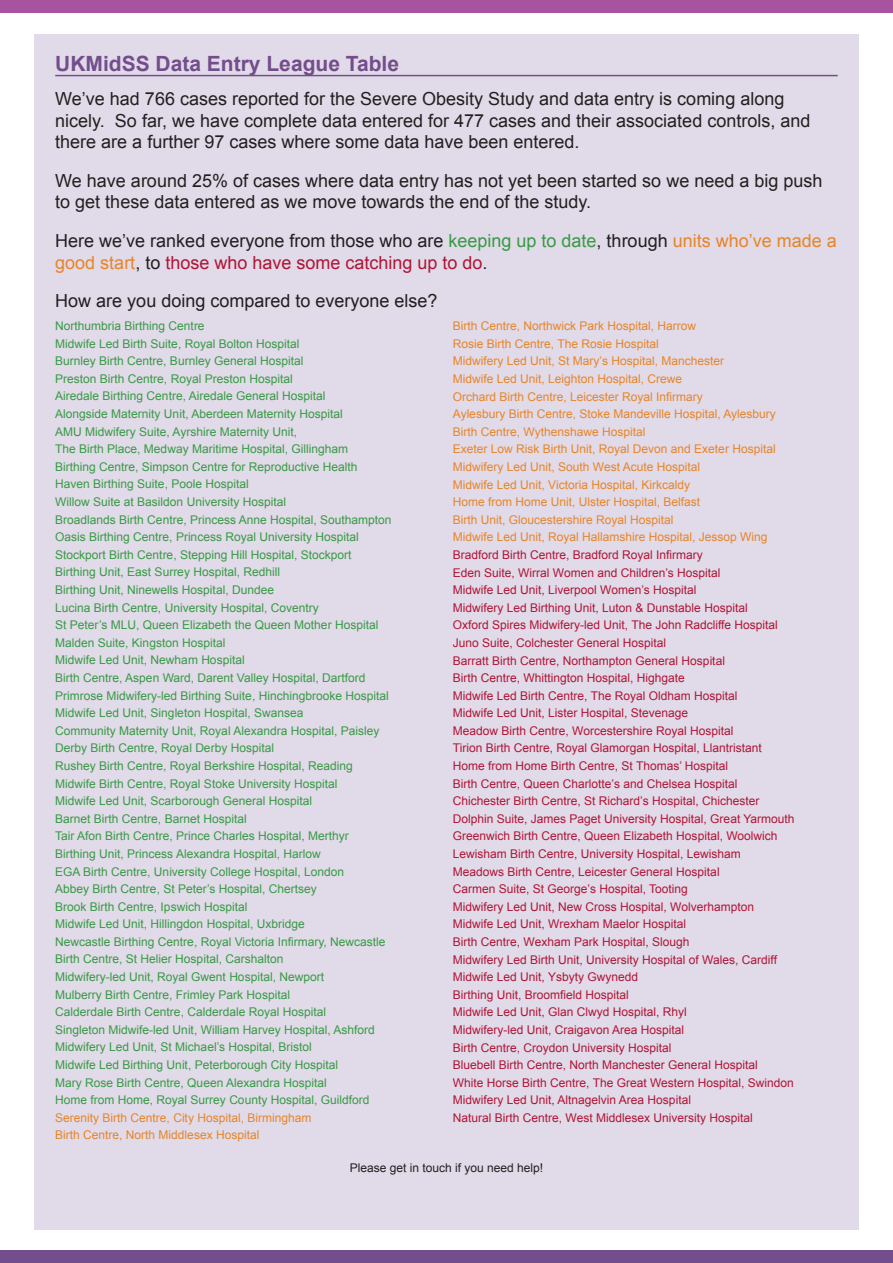
<style>
.page{position:relative;width:893px;height:1263px;background:#fff}
.page>*{position:absolute;margin:0;border:0;box-sizing:border-box;transform-origin:0 0}
.t1{font:700 21px "Arial";color:#744d8c}
.t2{font:18px/21.6px "Arial";color:#231f20}
.t3{font:12px/17.5px "Arial";color:#379a45}
.t4{font:12px/17.5px "Arial";color:#af1536}
.t5{font:12px/17.5px "Arial";color:#e6852a}
.t6{font:12px "Arial";color:#231f20}
.s1{color:#379a45}
.s2{color:#e6852a}
.s3{color:#af1536}
</style>
<div class="page">
<div style="left:0;top:1250px;width:893px;height:13px;background:#744d8c"></div>
<div style="left:0;top:0;width:893px;height:13px;background:#a952a0"></div>
<div style="left:34px;top:34px;width:825px;height:1195px;background:#e1dae8"></div>
<hr style="left:55px;top:75px;width:783px;height:1px;background:#744d8c">
<h1 class="t1" style="left:55px;top:49px;width:345px">UKMidSS Data Entry League Table</h1>
<p class="t2" style="left:55px;top:88px;width:757px">We’ve had 766 cases reported for the Severe Obesity Study and data entry is coming along nicely. So far, we have complete data entered for 477 cases and their associated controls, and there are a further 97 cases where some data have been entered.</p>
<h2 class="t2" style="left:55px;top:170px;width:769px">We have around 25% of cases where data entry has not yet been started so we need a big push to get these data entered as we move towards the end of the study.</h2>
<h2 class="t2" style="left:55px;top:230px;width:783px">Here we’ve ranked everyone from those who are <span class="s1">keeping up to date</span>, through <span class="s2">units who’ve made a good start</span>, to <span class="s3">those who have some catching up to do</span>.</h2>
<h2 class="t2" style="left:55px;top:290px;width:384px">How are you doing compared to everyone else?</h2>
<p class="t3" style="left:55px;top:317px;width:338px">Northumbria Birthing Centre<br>Midwife Led Birth Suite, Royal Bolton Hospital<br>Burnley Birth Centre, Burnley General Hospital<br>Preston Birth Centre, Royal Preston Hospital<br>Airedale Birthing Centre, Airedale General Hospital<br>Alongside Maternity Unit, Aberdeen Maternity Hospital<br>AMU Midwifery Suite, Ayrshire Maternity Unit,<br>The Birth Place, Medway Maritime Hospital, Gillingham Birthing Centre, Simpson Centre for Reproductive Health Haven Birthing Suite, Poole Hospital<br>Willow Suite at Basildon University Hospital<br>Broadlands Birth Centre, Princess Anne Hospital, Southampton Oasis Birthing Centre, Princess Royal University Hospital Stockport Birth Centre, Stepping Hill Hospital, Stockport Birthing Unit, East Surrey Hospital, Redhill<br>Birthing Unit, Ninewells Hospital, Dundee<br>Lucina Birth Centre, University Hospital, Coventry<br>St Peter’s MLU, Queen Elizabeth the Queen Mother Hospital Malden Suite, Kingston Hospital<br>Midwife Led Unit, Newham Hospital<br>Birth Centre, Aspen Ward, Darent Valley Hospital, Dartford Primrose Midwifery-led Birthing Suite, Hinchingbrooke Hospital Midwife Led Unit, Singleton Hospital, Swansea<br>Community Maternity Unit, Royal Alexandra Hospital, Paisley Derby Birth Centre, Royal Derby Hospital<br>Rushey Birth Centre, Royal Berkshire Hospital, Reading Midwife Birth Centre, Royal Stoke University Hospital<br>Midwife Led Unit, Scarborough General Hospital<br>Barnet Birth Centre, Barnet Hospital<br>Tair Afon Birth Centre, Prince Charles Hospital, Merthyr Birthing Unit, Princess Alexandra Hospital, Harlow<br>EGA Birth Centre, University College Hospital, London<br>Abbey Birth Centre, St Peter’s Hospital, Chertsey<br>Brook Birth Centre, Ipswich Hospital<br>Midwife Led Unit, Hillingdon Hospital, Uxbridge<br>Newcastle Birthing Centre, Royal Victoria Infirmary, Newcastle Birth Centre, St Helier Hospital, Carshalton<br>Midwifery-led Unit, Royal Gwent Hospital, Newport<br>Mulberry Birth Centre, Frimley Park Hospital<br>Calderdale Birth Centre, Calderdale Royal Hospital<br>Singleton Midwife-led Unit, William Harvey Hospital, Ashford Midwifery Led Unit, St Michael’s Hospital, Bristol<br>Midwife Led Birthing Unit, Peterborough City Hospital<br>Mary Rose Birth Centre, Queen Alexandra Hospital<br>Home from Home, Royal Surrey County Hospital, Guildford</p>
<p class="t5" style="left:55px;top:1109px;width:258px">Serenity Birth Centre, City Hospital, Birmingham<br>Birth Centre, North Middlesex Hospital</p>
<p class="t5" style="left:453px;top:317px;width:325px">Birth Centre, Northwick Park Hospital, Harrow<br>Rosie Birth Centre, The Rosie Hospital<br>Midwifery Led Unit, St Mary’s Hospital, Manchester<br>Midwife Led Unit, Leighton Hospital, Crewe<br>Orchard Birth Centre, Leicester Royal Infirmary<br>Aylesbury Birth Centre, Stoke Mandeville Hospital, Aylesbury Birth Centre, Wythenshawe Hospital<br>Exeter Low Risk Birth Unit, Royal Devon and Exeter Hospital Midwifery Led Unit, South West Acute Hospital<br>Midwife Led Unit, Victoria Hospital, Kirkcaldy<br>Home from Home Unit, Ulster Hospital, Belfast<br>Birth Unit, Gloucestershire Royal Hospital<br>Midwife Led Unit, Royal Hallamshire Hospital, Jessop Wing</p>
<p class="t4" style="left:453px;top:546px;width:343px">Bradford Birth Centre, Bradford Royal Infirmary<br>Eden Suite, Wirral Women and Children’s Hospital<br>Midwife Led Unit, Liverpool Women’s Hospital<br>Midwifery Led Birthing Unit, Luton &amp; Dunstable Hospital<br>Oxford Spires Midwifery-led Unit, The John Radcliffe Hospital Juno Suite, Colchester General Hospital<br>Barratt Birth Centre, Northampton General Hospital<br>Birth Centre, Whittington Hospital, Highgate<br>Midwife Led Birth Centre, The Royal Oldham Hospital<br>Midwife Led Unit, Lister Hospital, Stevenage<br>Meadow Birth Centre, Worcestershire Royal Hospital<br>Tirion Birth Centre, Royal Glamorgan Hospital, Llantristant Home from Home Birth Centre, St Thomas’ Hospital<br>Birth Centre, Queen Charlotte’s and Chelsea Hospital Chichester Birth Centre, St Richard’s Hospital, Chichester Dolphin Suite, James Paget University Hospital, Great Yarmouth Greenwich Birth Centre, Queen Elizabeth Hospital, Woolwich Lewisham Birth Centre, University Hospital, Lewisham Meadows Birth Centre, Leicester General Hospital<br>Carmen Suite, St George’s Hospital, Tooting<br>Midwifery Led Unit, New Cross Hospital, Wolverhampton Midwife Led Unit, Wrexham Maelor Hospital<br>Birth Centre, Wexham Park Hospital, Slough<br>Midwifery Led Birth Unit, University Hospital of Wales, Cardiff Midwife Led Unit, Ysbyty Gwynedd<br>Birthing Unit, Broomfield Hospital<br>Midwife Led Unit, Glan Clwyd Hospital, Rhyl<br>Midwifery-led Unit, Craigavon Area Hospital<br>Birth Centre, Croydon University Hospital<br>Bluebell Birth Centre, North Manchester General Hospital<br>White Horse Birth Centre, The Great Western Hospital, Swindon Midwifery Led Unit, Altnagelvin Area Hospital<br>Natural Birth Centre, West Middlesex University Hospital</p>
<p class="t6" style="left:350px;top:1159px;width:195px">Please get in touch if you need help!</p>
</div>
